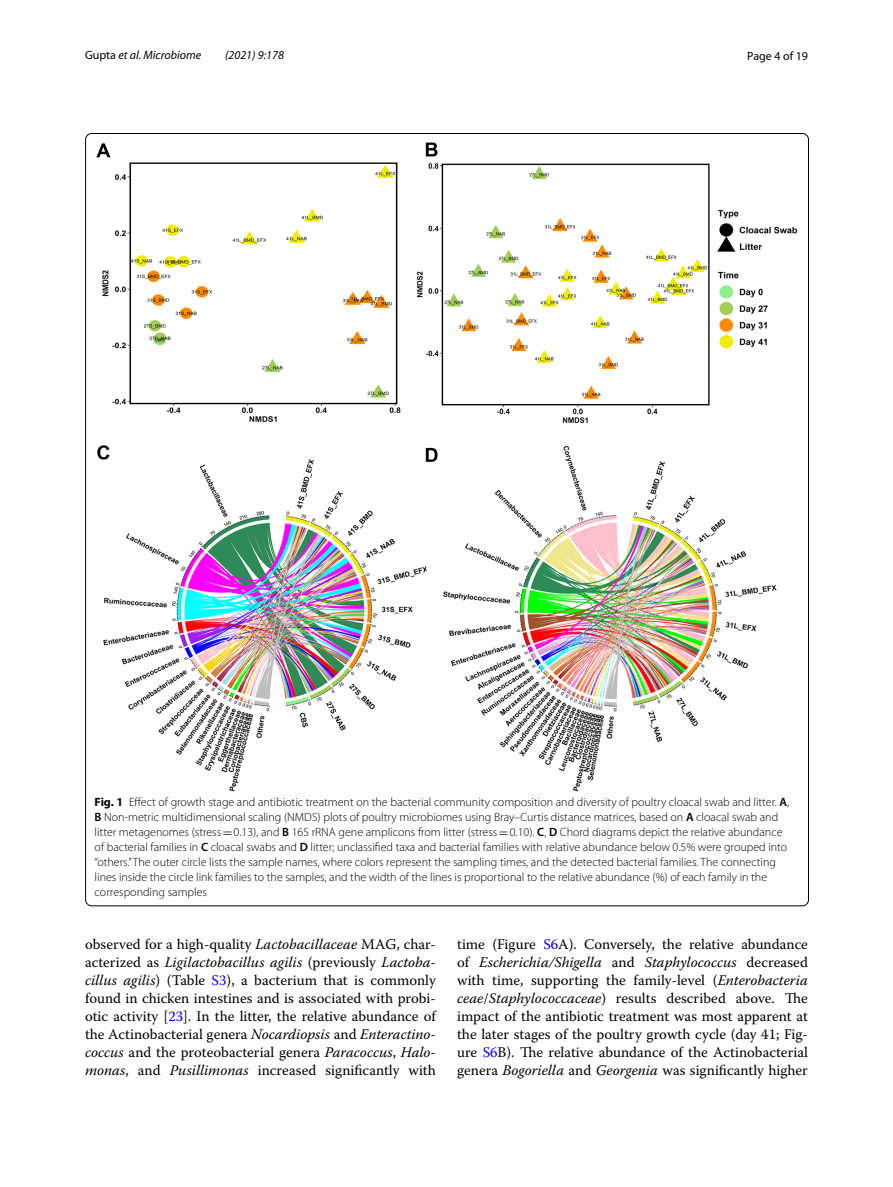
<style>
.page{position:relative;width:893px;height:1187px;background:#fff}
.page>*{position:absolute;margin:0;border:0;box-sizing:border-box;transform-origin:0 0}
.t1{font:14.7px/18px "Warnock Pro";color:#000;text-align:justify}
.t2{font:300 12px/15px "Myriad Pro";color:#000}
.t3{font:italic 12px "Myriad Pro";color:#000}
.t4{font:12px "Myriad Pro";color:#000}
.s1{font-style:normal}
.s2{font-weight:700}
.s3{font-weight:600}
.s4{font-family:"MTSY";font-weight:400}
.s5{font-style:italic}
.s6{color:#00f}
</style>
<div class="page">
<img style="left:97px;top:142px;width:700px;height:649px">
<p class="t3" style="left:85px;top:48px;width:118px"><span class="s1">Gupta</span> et al. Microbiome</p>
<p class="t3" style="left:225px;top:48px;width:60px">(2021) 9:178</p>
<p class="t4" style="left:747px;top:48px;width:62px">Page 4 of 19</p>
<p class="t2" style="left:95px;top:795px;width:696px"><span class="s2">Fig. 1</span> Effect of growth stage and antibiotic treatment on the bacterial community composition and diversity of poultry cloacal swab and litter. <span class="s3">A</span>, <span class="s3">B</span> Non-metric multidimensional scaling (NMDS) plots of poultry microbiomes using Bray–Curtis distance matrices, based on <span class="s3">A</span> cloacal swab and litter metagenomes (stress<span class="s4">=</span>0.13), and <span class="s3">B</span> 16S rRNA gene amplicons from litter (stress<span class="s4">=</span>0.10). <span class="s3">C</span>, <span class="s3">D</span> Chord diagrams depict the relative abundance of bacterial families in <span class="s3">C</span> cloacal swabs and <span class="s3">D</span> litter; unclassified taxa and bacterial families with relative abundance below 0.5% were grouped into “others.” The outer circle lists the sample names, where colors represent the sampling times, and the detected bacterial families. The connecting lines inside the circle link families to the samples, and the width of the lines is proportional to the relative abundance (%) of each family in the corresponding samples</p>
<p class="t1" style="left:85px;top:934px;width:352px">observed for a high-quality <span class="s5">Lactobacillaceae</span> MAG, char&shy;acterized as <span class="s5">Ligilactobacillus agilis</span> (previously <span class="s5">Lactoba&shy;cillus agilis</span>) (Table <span class="s6">S3</span>), a bacterium that is commonly found in chicken intestines and is associated with probi&shy;otic activity [<span class="s6">23</span>]. In the litter, the relative abundance of the Actinobacterial genera <span class="s5">Nocardiopsis</span> and <span class="s5">Enteractino&shy;coccus</span> and the proteobacterial genera <span class="s5">Paracoccus</span>, <span class="s5">Halo&shy;monas</span>, and <span class="s5">Pusillimonas</span> increased significantly with</p>
<p class="t1" style="left:457px;top:934px;width:352px">time (Figure <span class="s6">S6</span>A). Conversely, the relative abundance of <span class="s5">Escherichia/Shigella</span> and <span class="s5">Staphylococcus</span> decreased with time, supporting the family-level (<span class="s5">Enterobacteria ceae</span>/<span class="s5">Staphylococcaceae</span>) results described above. The impact of the antibiotic treatment was most apparent at the later stages of the poultry growth cycle (day 41; Fig&shy;ure <span class="s6">S6</span>B). The relative abundance of the Actinobacterial genera <span class="s5">Bogoriella</span> and <span class="s5">Georgenia</span> was significantly higher</p>
</div>
